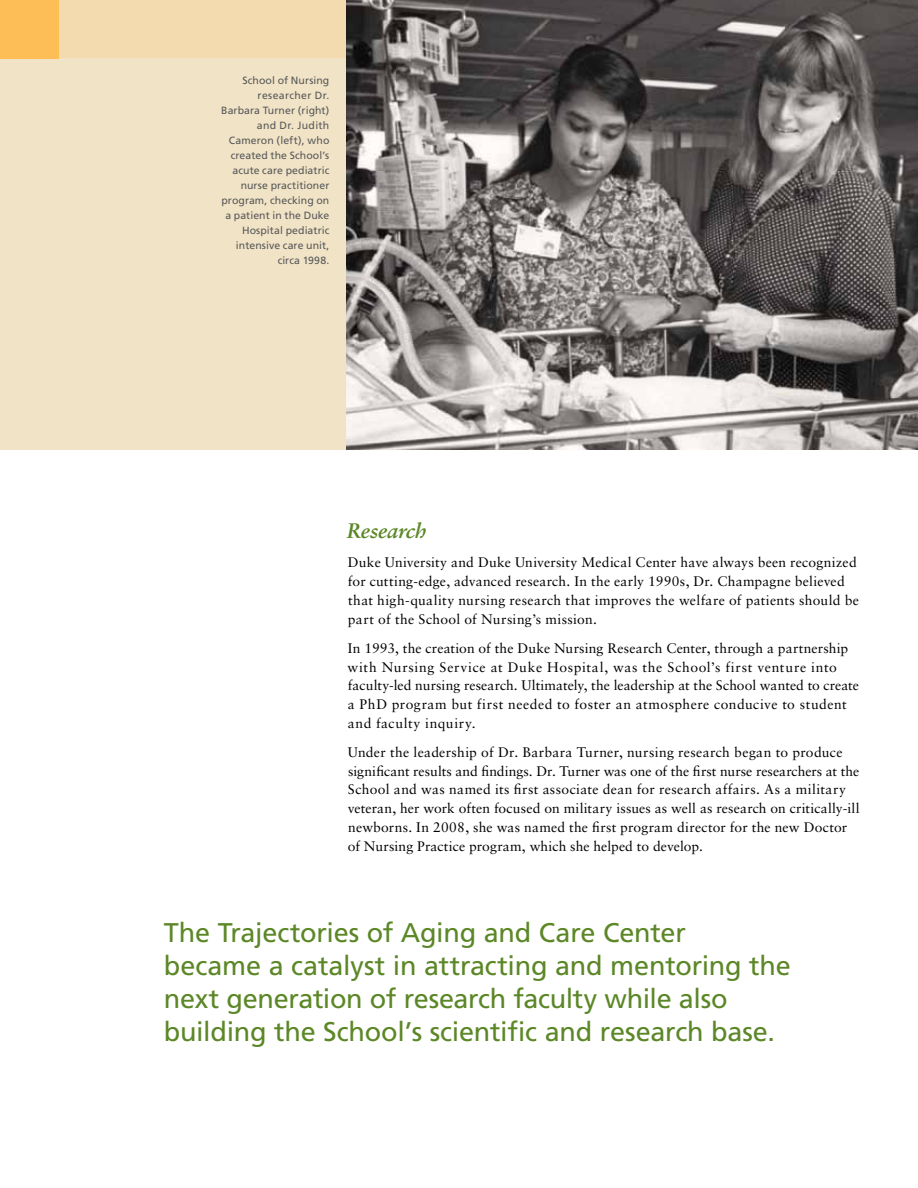
<style>
.page{position:relative;width:918px;height:1188px;background:#fff}
.page>*{position:absolute;margin:0;border:0;box-sizing:border-box;transform-origin:0 0}
.t1{font:27px/33px "Frutiger";letter-spacing:-.01em;color:#5c8727}
.t2{font:italic 700 21px "Sabon LT Std";letter-spacing:-.01em;color:#5c8727}
.t3{font:13.8px/18.8px "Sabon LT Std";letter-spacing:.015em;color:#000}
.t4{font:10.5px/15px "Frutiger";letter-spacing:.01em;color:#58595b;text-align:right}
</style>
<div class="page">
<div style="left:0;top:0;width:918px;height:450px;background:#f1e3c5"></div>
<div style="left:0;top:0;width:918px;height:58px;background:#f3dbaf"></div>
<div style="left:0;top:0;width:58px;height:58px;background:#fdbe57"></div>
<img style="left:346px;top:0;width:572px;height:450px">
<p class="t4" style="left:221px;top:73px;width:110px">School of N ursing researcher Dr.<br>Barbara Turner (right) and Dr. Judith<br>Cameron (left), who created the School’s acute care pediatric nurse practitioner program, checking on a patient in the Duke<br>Hospital pediatric intensive care unit, circa 1998.</p>
<h2 class="t2" style="left:347px;top:518px;width:81px">Research</h2>
<p class="t3" style="left:348px;top:553px;width:513px">Duke University and Duke University Medical Center have always been recognized for cutting-edge, advanced research. In the early 1990s, Dr. Champagne believed that high-quality nursing research that improves the welfare of patients should be part of the School of Nursing’s mission.</p>
<p class="t3" style="left:348px;top:638px;width:513px">In 1993, the creation of the Duke Nursing Research Center, through a partnership with Nursing Service at Duke Hospital, was the School’s first venture into faculty-led nursing research. Ultimately, the leadership at the School wanted to create a PhD program but first needed to foster an atmosphere conducive to student and faculty inquiry.</p>
<p class="t3" style="left:348px;top:743px;width:513px">Under the leadership of Dr. Barbara Turner, nursing research began to produce significant results and findings. Dr. Turner was one of the first nurse researchers at the School and was named its first associate dean for research affairs. As a military veteran, her work often focused on military issues as well as research on critically-ill newborns. In 2008, she was named the first program director for the new Doctor of Nursing Practice program, which she helped to develop.</p>
<h1 class="t1" style="left:164px;top:916px;width:629px">The Trajectories of Aging and Care Center<br>became a catalyst in attracting and mentoring the next generation of research faculty while also building the School’s scientific and research base.</h1>
</div>
